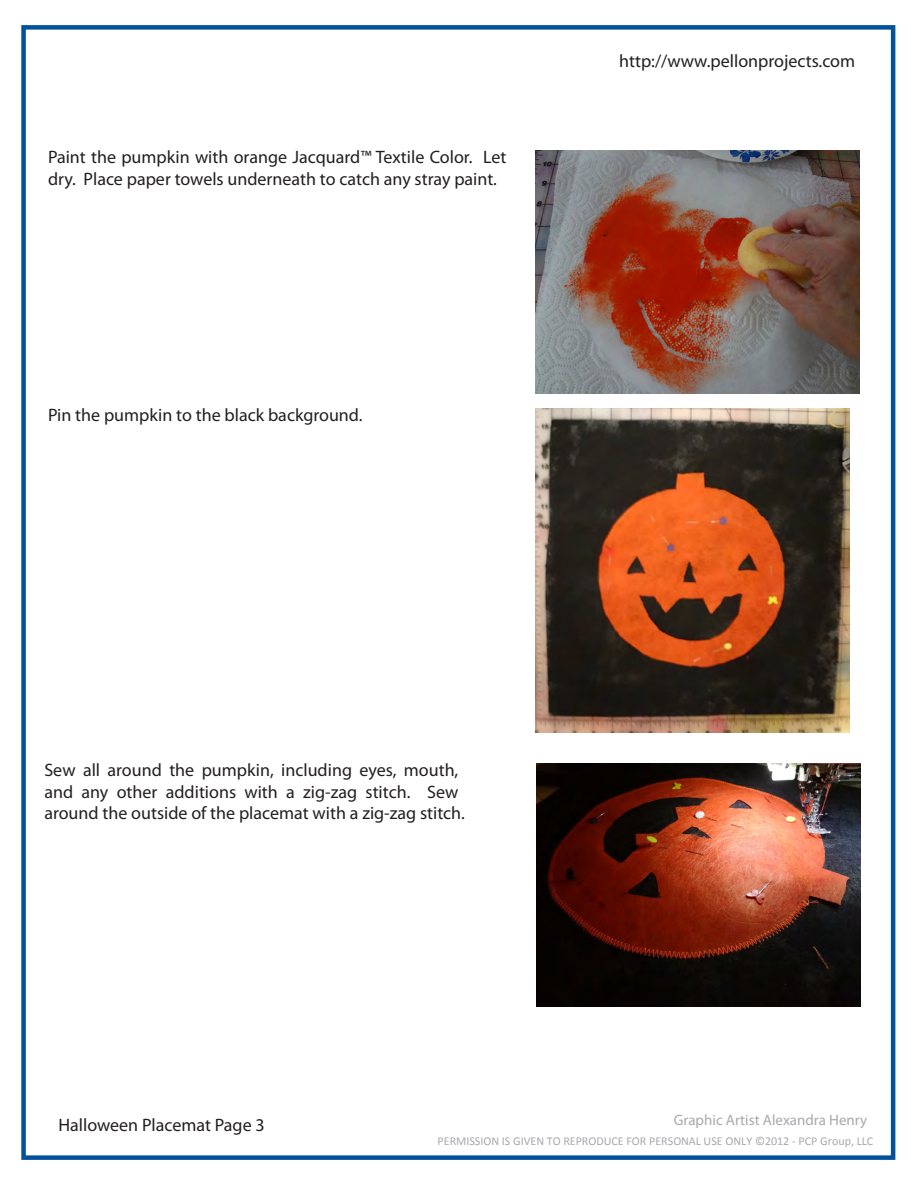
<style>
.page{position:relative;width:918px;height:1188px;background:#fff}
.page>*{position:absolute;margin:0;border:0;box-sizing:border-box;transform-origin:0 0}
.t1{font:18px/21.6px "Myriad Pro";color:#231f20}
.t2{font:15px "Myriad Pro";color:#a8a9ad}
.t3{font:12px "Calibri";color:#a8a9ad}
</style>
<div class="page">
<div style="left:21px;top:25px;width:874px;height:1135px;border:4px solid #01529b"></div>
<img style="left:536px;top:409px;width:313px;height:323px">
<img style="left:536px;top:151px;width:324px;height:243px">
<img style="left:536px;top:764px;width:324px;height:242px">
<p class="t1" style="left:48px;top:146px;width:460px">Paint the pumpkin with orange Jacquard™ Textile Color. Let dry. Place paper towels underneath to catch any stray paint.</p>
<p class="t1" style="left:48px;top:404px;width:316px">Pin the pumpkin to the black background.</p>
<p class="t1" style="left:619px;top:50px;width:237px">http://www.pellonprojects.com</p>
<p class="t1" style="left:44px;top:759px;width:422px">Sew all around the pumpkin, including eyes, mouth, and any other additions with a zig-zag stitch. Sew around the outside of the placemat with a zig-zag stitch.</p>
<p class="t1" style="left:58px;top:1114px;width:208px">Halloween Placemat Page 3</p>
<p class="t2" style="left:674px;top:1111px;width:195px">Graphic Artist Alexandra Henry</p>
<p class="t3" style="left:437px;top:1133px;width:437px">PERMISSION IS GIVEN TO REPRODUCE FOR PERSONAL USE ONLY ©2012 - PCP Group, LLC</p>
</div>
